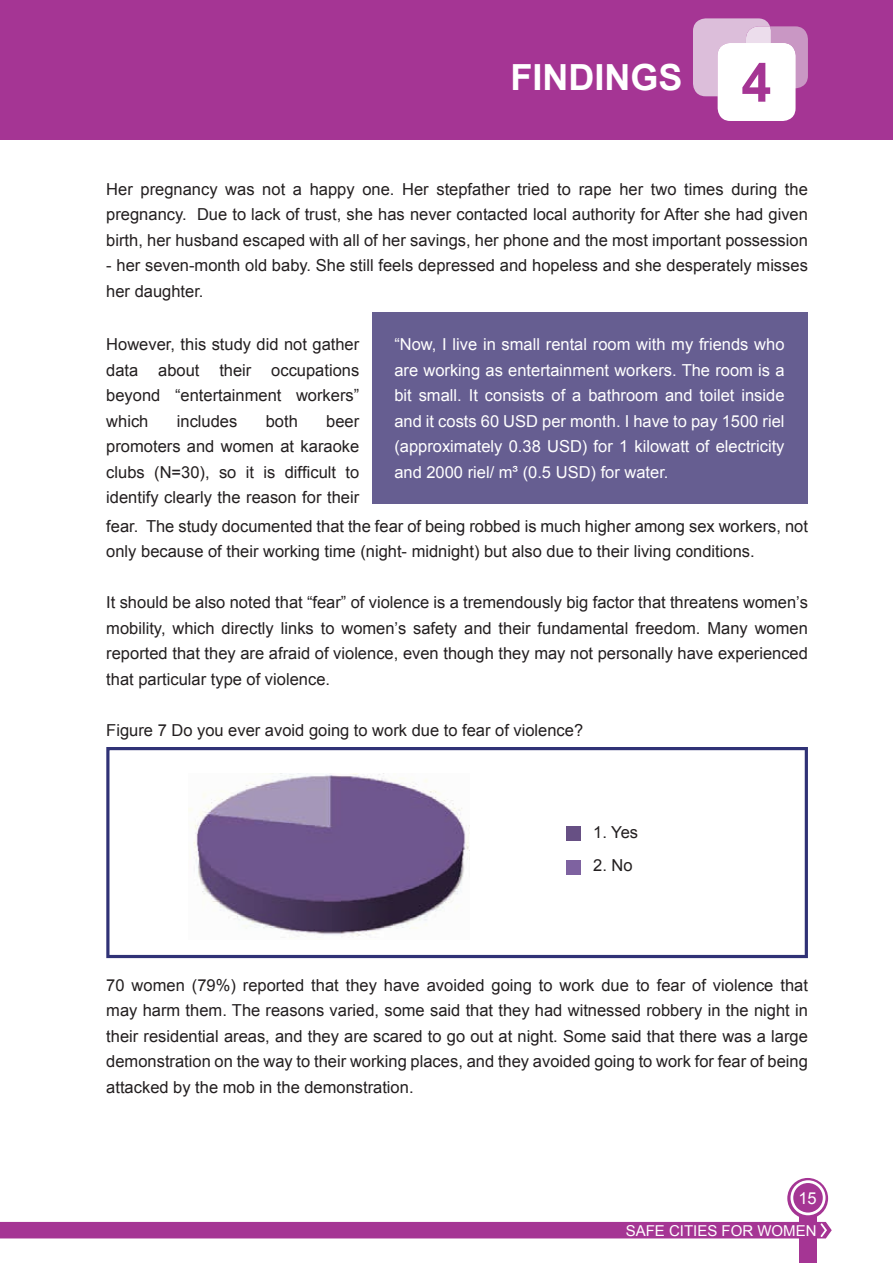
<style>
.page{position:relative;width:893px;height:1263px;background:#fff}
.page>*{position:absolute;margin:0;border:0;box-sizing:border-box;transform-origin:0 0}
.t1{font:700 36px "Arial";color:#fff}
.t2{font:16.5px/25.5px "Arial";color:#231f20;text-align:justify}
.t3{font:16.5px/25.5px "Arial";color:#fff;text-align:justify}
.t4{font:15px "Arial";color:#fff}
.s1{font-size:54px;color:#a53594}
</style>
<div class="page">
<div style="left:799px;top:1211px;width:18px;height:52px;background:#a53594"></div>
<svg style="left:787px;top:1178px;width:41px;height:41px"></svg>
<svg style="left:790px;top:1180px;width:35px;height:35px"></svg>
<div style="left:0;top:0;width:893px;height:139px;background:#a53594"></div>
<div style="left:718px;top:43px;width:77px;height:78px;background:#fff;border-radius:13px"></div>
<svg style="left:693px;top:18px;width:115px;height:78px"></svg>
<div style="left:372px;top:313px;width:436px;height:191px;background:#665e91"></div>
<svg style="left:106px;top:747px;width:702px;height:211px"></svg>
<div style="left:566px;top:826px;width:14px;height:15px;background:#675084"></div>
<div style="left:566px;top:860px;width:14px;height:15px;background:#7e62a0"></div>
<div style="left:0;top:1222px;width:832px;height:16px;background:#a53594"></div>
<h1 class="t1" style="left:510px;top:53px;width:263px">FINDINGS <span class="s1">4</span></h1>
<p class="t2" style="left:106px;top:176px;width:703px">Her pregnancy was not a happy one. Her stepfather tried to rape her two times during the pregnancy. Due to lack of trust, she has never contacted local authority for After she had given birth, her husband escaped with all of her savings, her phone and the most important possession</p>
<p class="t2" style="left:106px;top:253px;width:703px">- her seven-month old baby. She still feels depressed and hopeless and she desperately misses her daughter.</p>
<p class="t3" style="left:394px;top:332px;width:392px">“Now, I live in small rental room with my friends who are working as entertainment workers. The room is a bit small. It consists of a bathroom and toilet inside and it costs 60 USD per month. I have to pay 1500 riel (approximately 0.38 USD) for 1 kilowatt of electricity and 2000 riel/ m³ (0.5 USD) for water.</p>
<p class="t2" style="left:106px;top:332px;width:254px">However, this study did not gather data about their occupations beyond “entertainment workers” which</p>
<p class="t2" style="left:106px;top:408px;width:254px;text-indent:220px">beer promoters and women at karaoke clubs (N=30), so it is difficult to identify clearly the reason for their</p>
<p class="t2" style="left:106px;top:513px;width:703px">fear. The study documented that the fear of being robbed is much higher among sex workers, not only because of their working time (night- midnight) but also due to their living conditions.</p>
<p class="t2" style="left:106px;top:590px;width:703px">It should be also noted that “fear” of violence is a tremendously big factor that threatens women’s mobility, which directly links to women’s safety and their fundamental freedom. Many women reported that they are afraid of violence, even though they may not personally have experienced that particular type of violence.</p>
<p class="t2" style="left:106px;top:717px;width:478px">Figure 7 Do you ever avoid going to work due to fear of violence?</p>
<p class="t2" style="left:177px;top:408px;width:62px">includes</p>
<p class="t2" style="left:266px;top:408px;width:34px">both</p>
<p class="t2" style="left:593px;top:820px;width:46px">1. Yes</p>
<p class="t2" style="left:593px;top:853px;width:41px">2. No</p>
<p class="t2" style="left:106px;top:972px;width:703px">70 women (79%) reported that they have avoided going to work due to fear of violence that may harm them. The reasons varied, some said that they had witnessed robbery in the night in their residential areas, and they are scared to go out at night. Some said that there was a large demonstration on the way to their working places, and they avoided going to work for fear of being attacked by the mob in the demonstration.</p>
<p class="t3" style="left:798px;top:1186px;width:20px">15</p>
<p class="t4" style="left:626px;top:1220px;width:192px">SAFE CITIES FOR WOMEN</p>
</div>
